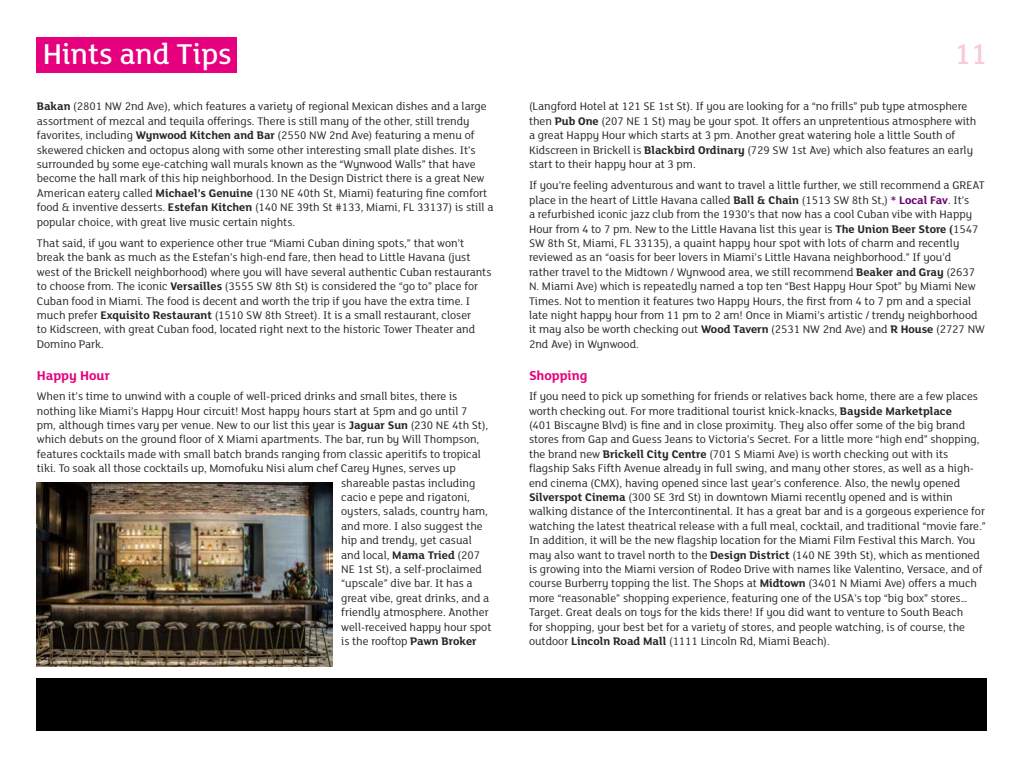
<style>
.page{position:relative;width:1024px;height:768px;background:#fff}
.page>*{position:absolute;margin:0;border:0;box-sizing:border-box;transform-origin:0 0}
.t1{font:500 31.1px "FS Lola";color:#fff}
.t2{font:500 31.1px "FS Lola";color:#f8c9df}
.t3{font:700 14px "FS Lola";color:#e6007d}
.t4{font:12px/14.4px "FS Lola";color:#262626}
.s1{font-weight:700}
.s2{font-weight:700;color:#6b006d}
</style>
<div class="page">
<div style="left:37px;top:679px;width:950px;height:52px;background:#000"></div>
<div style="left:37px;top:37px;width:200px;height:35px;background:#e6007d"></div>
<img style="left:37px;top:483px;width:296px;height:183px">
<h1 class="t1" style="left:43px;top:34px;width:190px">Hints and Tips</h1>
<h1 class="t2" style="left:954px;top:34px;width:34px">11</h1>
<p class="t4" style="left:37px;top:99px;width:458px"><span class="s1">Bakan</span> (2801 NW 2nd Ave), which features a variety of regional Mexican dishes and a large assortment of mezcal and tequila offerings. There is still many of the other, still trendy favorites, including <span class="s1">Wynwood Kitchen and Bar</span> (2550 NW 2nd Ave) featuring a menu of skewered chicken and octopus along with some other interesting small plate dishes. It’s surrounded by some eye-catching wall murals known as the “Wynwood Walls” that have become the hall mark of this hip neighborhood. In the Design District there is a great New American eatery called <span class="s1">Michael’s Genuine</span> (130 NE 40th St, Miami) featuring fine comfort food &amp; inventive desserts. <span class="s1">Estefan Kitchen</span> (140 NE 39th St #133, Miami, FL 33137) is still a popular choice, with great live music certain nights.</p>
<p class="t4" style="left:37px;top:235px;width:456px">That said, if you want to experience other true “Miami Cuban dining spots,” that won’t break the bank as much as the Estefan’s high-end fare, then head to Little Havana (just west of the Brickell neighborhood) where you will have several authentic Cuban restaurants to choose from. The iconic <span class="s1">Versailles</span> (3555 SW 8th St) is considered the “go to” place for Cuban food in Miami. The food is decent and worth the trip if you have the extra time. I much prefer <span class="s1">Exquisito Restaurant</span> (1510 SW 8th Street). It is a small restaurant, closer<br>to Kidscreen, with great Cuban food, located right next to the historic Tower Theater and Domino Park.</p>
<p class="t3" style="left:37px;top:366px;width:74px">Happy Hour</p>
<p class="t4" style="left:37px;top:389px;width:422px">When it’s time to unwind with a couple of well-priced drinks and small bites, there is</p>
<p class="t4" style="left:37px;top:403px;width:432px">nothing like Miami’s Happy Hour circuit! Most happy hours start at 5pm and go until 7</p>
<p class="t4" style="left:37px;top:417px;width:453px">pm, although times vary per venue. New to our list this year is <span class="s1">Jaguar Sun</span> (230 NE 4th St),</p>
<p class="t4" style="left:37px;top:432px;width:444px">which debuts on the ground floor of X Miami apartments. The bar, run by Will Thompson,</p>
<p class="t4" style="left:37px;top:446px;width:446px">features cocktails made with small batch brands ranging from classic aperitifs to tropical</p>
<p class="t4" style="left:37px;top:461px;width:420px">tiki. To soak all those cocktails up, Momofuku Nisi alum chef Carey Hynes, serves up</p>
<p class="t4" style="left:341px;top:475px;width:136px">shareable pastas including</p>
<p class="t4" style="left:341px;top:489px;width:130px">cacio e pepe and rigatoni,</p>
<p class="t4" style="left:341px;top:504px;width:148px">oysters, salads, country ham,</p>
<p class="t4" style="left:341px;top:518px;width:143px">and more. I also suggest the</p>
<p class="t4" style="left:341px;top:533px;width:132px">hip and trendy, yet casual</p>
<p class="t4" style="left:341px;top:547px;width:140px">and local, <span class="s1">Mama Tried</span> (207</p>
<p class="t4" style="left:341px;top:561px;width:142px">NE 1st St), a self-proclaimed</p>
<p class="t4" style="left:341px;top:576px;width:133px">“upscale” dive bar. It has a</p>
<p class="t4" style="left:341px;top:590px;width:150px">great vibe, great drinks, and a</p>
<p class="t4" style="left:341px;top:605px;width:149px">friendly atmosphere. Another</p>
<p class="t4" style="left:341px;top:619px;width:152px">well-received happy hour spot</p>
<p class="t4" style="left:341px;top:633px;width:137px">is the rooftop <span class="s1">Pawn Broker</span></p>
<p class="t4" style="left:529px;top:99px;width:449px">(Langford Hotel at 121 SE 1st St). If you are looking for a “no frills” pub type atmosphere then <span class="s1">Pub One</span> (207 NE 1 St) may be your spot. It offers an unpretentious atmosphere with a great Happy Hour which starts at 3 pm. Another great watering hole a little South of Kidscreen in Brickell is <span class="s1">Blackbird Ordinary</span> (729 SW 1st Ave) which also features an early start to their happy hour at 3 pm.</p>
<p class="t4" style="left:529px;top:178px;width:457px">If you’re feeling adventurous and want to travel a little further, we still recommend a GREAT place in the heart of Little Havana called <span class="s1">Ball &amp; Chain</span> (1513 SW 8th St,) <span class="s2">* Local Fav</span>. It’s<br>a refurbished iconic jazz club from the 1930’s that now has a cool Cuban vibe with Happy Hour from 4 to 7 pm. New to the Little Havana list this year is <span class="s1">The Union Beer Store (</span>1547<br>SW 8th St, Miami, FL 33135), a quaint happy hour spot with lots of charm and recently reviewed as an “oasis for beer lovers in Miami’s Little Havana neighborhood.” If you’d<br>rather travel to the Midtown / Wynwood area, we still recommend <span class="s1">Beaker and Gray</span> (2637<br>N. Miami Ave) which is repeatedly named a top ten “Best Happy Hour Spot” by Miami New Times. Not to mention it features two Happy Hours, the first from 4 to 7 pm and a special late night happy hour from 11 pm to 2 am! Once in Miami’s artistic / trendy neighborhood it may also be worth checking out <span class="s1">Wood Tavern</span> (2531 NW 2nd Ave) and <span class="s1">R House</span> (2727 NW 2nd Ave) in Wynwood.</p>
<p class="t3" style="left:529px;top:366px;width:60px">Shopping</p>
<p class="t4" style="left:529px;top:389px;width:458px">If you need to pick up something for friends or relatives back home, there are a few places worth checking out. For more traditional tourist knick-knacks, <span class="s1">Bayside Marketplace<br></span>(401 Biscayne Blvd) is fine and in close proximity. They also offer some of the big brand stores from Gap and Guess Jeans to Victoria’s Secret. For a little more “high end” shopping, the brand new <span class="s1">Brickell City Centre</span> (701 S Miami Ave) is worth checking out with its flagship Saks Fifth Avenue already in full swing, and many other stores, as well as a high&shy;end cinema (CMX), having opened since last year’s conference. Also, the newly opened <span class="s1">Silverspot Cinema</span> (300 SE 3rd St) in downtown Miami recently opened and is within walking distance of the Intercontinental. It has a great bar and is a gorgeous experience for watching the latest theatrical release with a full meal, cocktail, and traditional “movie fare.” In addition, it will be the new flagship location for the Miami Film Festival this March. You may also want to travel north to the <span class="s1">Design District</span> (140 NE 39th St), which as mentioned is growing into the Miami version of Rodeo Drive with names like Valentino, Versace, and of course Burberry topping the list. The Shops at <span class="s1">Midtown</span> (3401 N Miami Ave) offers a much more “reasonable” shopping experience, featuring one of the USA’s top “big box” stores… Target. Great deals on toys for the kids there! If you did want to venture to South Beach<br>for shopping, your best bet for a variety of stores, and people watching, is of course, the outdoor <span class="s1">Lincoln Road Mall</span> (1111 Lincoln Rd, Miami Beach).</p>
</div>
